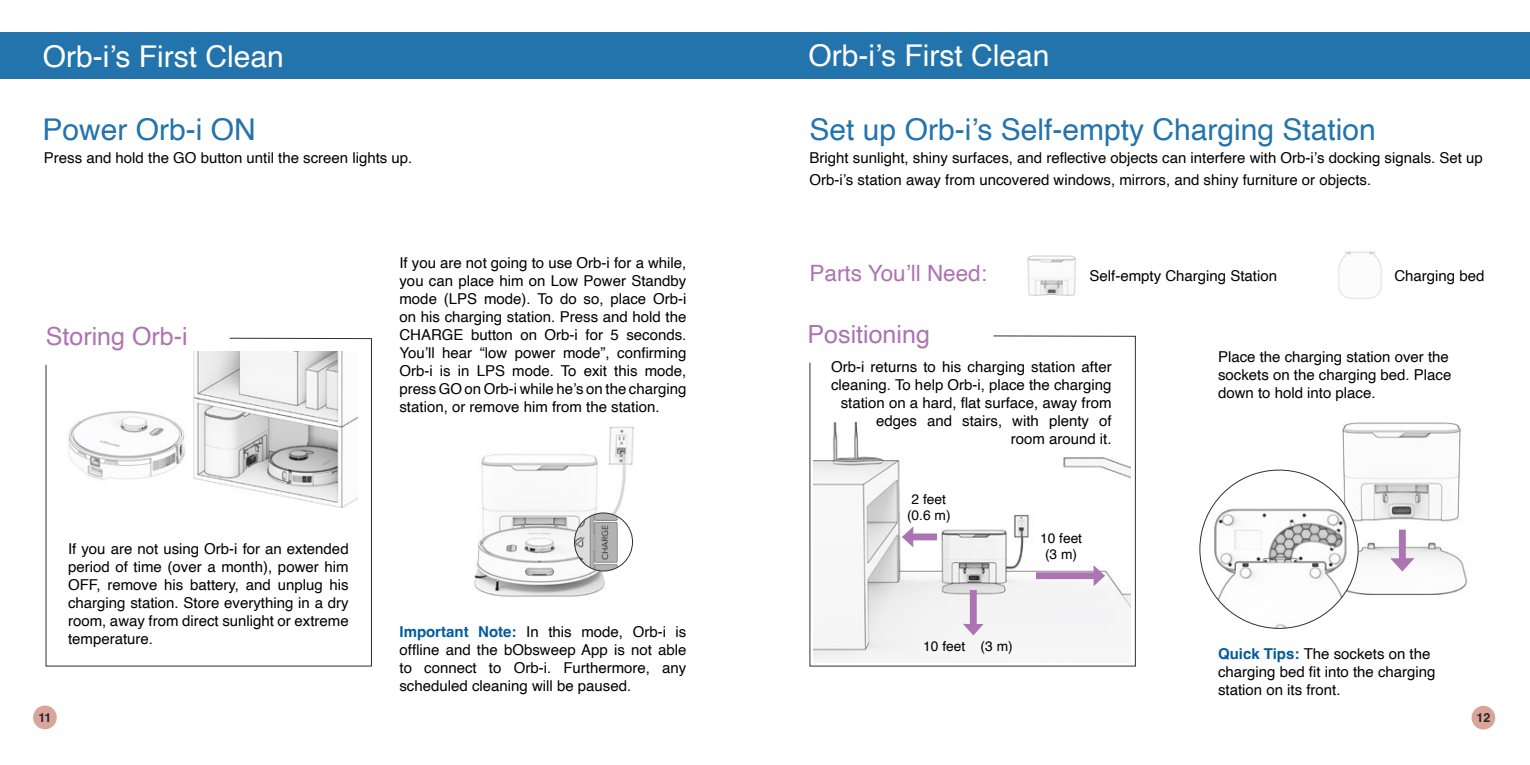
<style>
.page{position:relative;width:1530px;height:765px;background:#fff}
.page>*{position:absolute;margin:0;border:0;box-sizing:border-box;transform-origin:0 0}
.t1{font:30px "Helvetica";color:#2374ac}
.t2{font:30px "Helvetica";color:#fff}
.t3{font:25px "Helvetica";color:#ac74b2}
.t4{font:22.5px "Helvetica";color:#ac74b2}
.t5{font:15px/18px "Helvetica";color:#000;text-align:justify}
.t6{font:13.75px/16.5px "Helvetica";color:#000;text-align:center}
.t7{font:700 12.5px "Helvetica";color:#282828}
.s1{font-weight:700;color:#005c9d}
</style>
<div class="page">
<svg style="left:46px;top:338px;width:326px;height:328px"></svg>
<div style="left:0;top:32px;width:782px;height:46px;background:#2374ac"></div>
<img style="left:58px;top:374px;width:131px;height:136px">
<img style="left:188px;top:351px;width:169px;height:157px">
<img style="left:474px;top:426px;width:160px;height:171px">
<svg style="left:574px;top:513px;width:59px;height:58px"></svg>
<svg style="left:810px;top:336px;width:326px;height:330px"></svg>
<div style="left:761px;top:32px;width:769px;height:46px;background:#2374ac"></div>
<img style="left:813px;top:408px;width:318px;height:254px">
<div style="left:912px;top:534px;width:25px;height:6px;background:#ac74b2"></div>
<svg style="left:901px;top:526px;width:14px;height:22px"></svg>
<div style="left:970px;top:590px;width:7px;height:35px;background:#ac74b2"></div>
<svg style="left:962px;top:622px;width:23px;height:14px"></svg>
<img style="left:1027px;top:255px;width:49px;height:41px">
<div style="left:1036px;top:572px;width:59px;height:7px;background:#ac74b2"></div>
<svg style="left:1092px;top:564px;width:14px;height:23px"></svg>
<img style="left:1342px;top:422px;width:126px;height:174px">
<svg style="left:1200px;top:470px;width:158px;height:159px"></svg>
<div style="left:1399px;top:530px;width:7px;height:30px;background:#ac74b2"></div>
<svg style="left:1389px;top:556px;width:26px;height:16px"></svg>
<img style="left:1338px;top:251px;width:44px;height:48px">
<div style="left:1472px;top:706px;width:23px;height:24px;background:#d9a49a;border-radius:50%"></div>
<div style="left:33px;top:706px;width:24px;height:23px;background:#d9a49a;border-radius:50%"></div>
<h1 class="t2" style="left:43px;top:33px;width:243px">Orb-i’s First Clean</h1>
<h1 class="t1" style="left:43px;top:106px;width:215px">Power Orb-i ON</h1>
<p class="t5" style="left:44px;top:149px;width:370px">Press and hold the GO button until the screen lights up.</p>
<h2 class="t3" style="left:46px;top:317px;width:143px">Storing Orb-i</h2>
<p class="t5" style="left:399px;top:254px;width:288px">If you are not going to use Orb-i for a while, you can place him on Low Power Standby mode (LPS mode). To do so, place Orb-i on his charging station. Press and hold the CHARGE button on Orb-i for 5 seconds.<br>You’ll hear “low power mode”, confirming Orb-i is in LPS mode. To exit this mode, press GO on Orb-i while he’s on the charging station, or remove him from the station.</p>
<p class="t5" style="left:68px;top:540px;width:282px">If you are not using Orb-i for an extended period of time (over a month), power him OFF, remove his battery, and unplug his charging station. Store everything in a dry room, away from direct sunlight or extreme temperature.</p>
<p class="t5" style="left:399px;top:623px;width:288px"><span class="s1">Important Note:</span> In this mode, Orb-i is offline and the bObsweep App is not able to connect to Orb-i. Furthermore, any scheduled cleaning will be paused.</p>
<h1 class="t2" style="left:808px;top:33px;width:243px">Orb-i’s First Clean</h1>
<h1 class="t1" style="left:810px;top:107px;width:568px">Set up Orb-i’s Self-empty Charging Station</h1>
<p class="t5" style="left:810px;top:147px;width:675px;line-height:22.5px">Bright sunlight, shiny surfaces, and reflective objects can interfere with Orb-i’s docking signals. Set up<br>Orb-i’s station away from uncovered windows, mirrors, and shiny furniture or objects.</p>
<h3 class="t4" style="left:809px;top:256px;width:179px">Parts You’ll Need:</h3>
<p class="t5" style="left:1090px;top:268px;width:189px">Self-empty Charging Station</p>
<p class="t5" style="left:1394px;top:268px;width:91px">Charging bed</p>
<h2 class="t3" style="left:808px;top:315px;width:124px">Positioning</h2>
<p class="t5" style="left:831px;top:359px;width:282px;text-align:right">Orb-i returns to his charging station after cleaning. To help Orb-i, place the charging station on a hard, flat surface, away from edges and stairs, with plenty of<br>room around it.</p>
<p class="t6" style="left:907px;top:491px;width:45px">2 feet (0.6 m)</p>
<p class="t6" style="left:1040px;top:530px;width:44px">10 feet (3 m)</p>
<p class="t6" style="left:923px;top:638px;width:91px">10 feet (3 m)</p>
<p class="t5" style="left:1218px;top:348px;width:235px;text-align:left">Place the charging station over the sockets on the charging bed. Place down to hold into place.</p>
<p class="t5" style="left:1218px;top:645px;width:219px;text-align:left"><span class="s1">Quick Tips:</span> The sockets on the charging bed fit into the charging station on its front.</p>
<p class="t7" style="left:38px;top:710px;width:15px">11</p>
<p class="t7" style="left:1476px;top:710px;width:15px">12</p>
</div>
